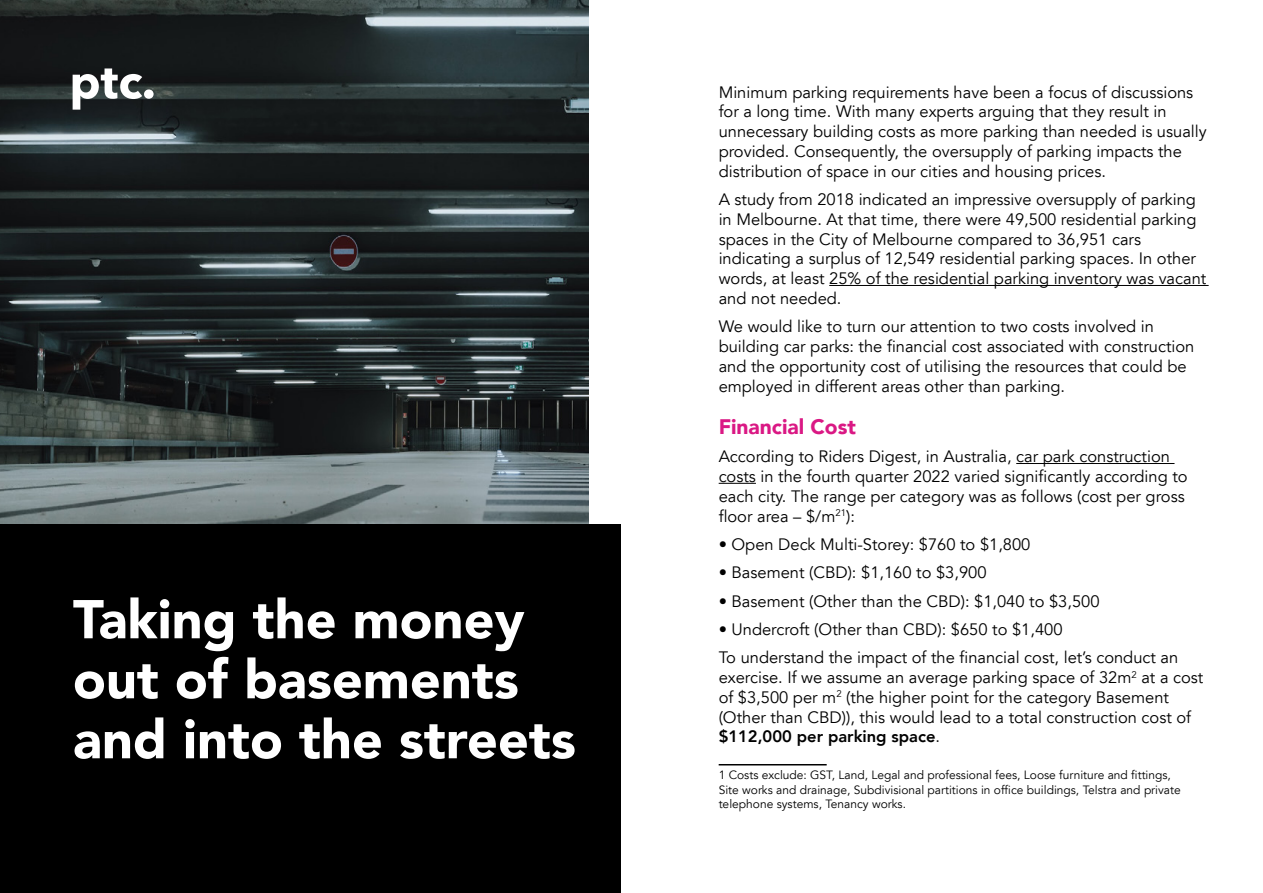
<style>
.page{position:relative;width:1263px;height:893px;background:#fff}
.page>*{position:absolute;margin:0;border:0;box-sizing:border-box;transform-origin:0 0}
.t1{font:900 54px/60px "Avenir LT";color:#fff}
.t2{font:900 21px "Avenir LT";color:#da1884}
.t3{font:16.5px/19.8px "Avenir LT";color:#000}
.t4{font:12px/14.4px "Avenir LT";color:#000}
.s1{font-weight:800}
</style>
<div class="page">
<img style="left:0;top:0;width:589px;height:524px">
<div style="left:0;top:524px;width:621px;height:369px;background:#000"></div>
<hr style="left:829px;top:285px;width:379px;height:1px;background:#000">
<hr style="left:1016px;top:463px;width:158px;height:1px;background:#000">
<hr style="left:719px;top:483px;width:37px;height:1px;background:#000">
<hr style="left:719px;top:764px;width:108px;height:1px;background:#000">
<svg style="left:73px;top:68px;width:81px;height:42px"></svg>
<h1 class="t1" style="left:73px;top:589px;width:504px">Taking the money out of basements and into the streets</h1>
<p class="t3" style="left:719px;top:82px;width:490px">Minimum parking requirements have been a focus of discussions for a long time. With many experts arguing that they result in unnecessary building costs as more parking than needed is usually provided. Consequently, the oversupply of parking impacts the distribution of space in our cities and housing prices.</p>
<p class="t3" style="left:719px;top:190px;width:489px">A study from 2018 indicated an impressive oversupply of parking in Melbourne. At that time, there were 49,500 residential parking spaces in the City of Melbourne compared to 36,951 cars indicating a surplus of 12,549 residential parking spaces. In other words, at least 25% of the residential parking inventory was vacant and not needed.</p>
<p class="t3" style="left:719px;top:317px;width:477px">We would like to turn our attention to two costs involved in building car parks: the financial cost associated with construction and the opportunity cost of utilising the resources that could be employed in different areas other than parking.</p>
<p class="t2" style="left:719px;top:414px;width:139px">Financial Cost</p>
<p class="t3" style="left:719px;top:447px;width:470px">According to Riders Digest, in Australia, car park construction costs in the fourth quarter 2022 varied significantly according to each city. The range per category was as follows (cost per gross floor area – $/m<sup>21</sup>):</p>
<p class="t3" style="left:719px;top:535px;width:313px">• Open Deck Multi-Storey: $760 to $1,800</p>
<p class="t3" style="left:719px;top:563px;width:269px">• Basement (CBD): $1,160 to $3,900</p>
<p class="t3" style="left:719px;top:591px;width:382px">• Basement (Other than the CBD): $1,040 to $3,500</p>
<p class="t3" style="left:719px;top:615px;width:461px;line-height:28.3px">• Undercroft (Other than CBD): $650 to $1,400<br>To understand the impact of the financial cost, let’s conduct an</p>
<p class="t3" style="left:719px;top:668px;width:486px">exercise. If we assume an average parking space of 32m<sup>2</sup> at a cost of $3,500 per m<sup>2</sup> (the higher point for the category Basement (Other than CBD)), this would lead to a total construction cost of <span class="s1">$112,000 per parking space</span>.</p>
<p class="t4" style="left:719px;top:768px;width:464px">1 Costs exclude: GST, Land, Legal and professional fees, Loose furniture and fittings,<br>Site works and drainage, Subdivisional partitions in office buildings, Telstra and private telephone systems, Tenancy works.</p>
</div>
